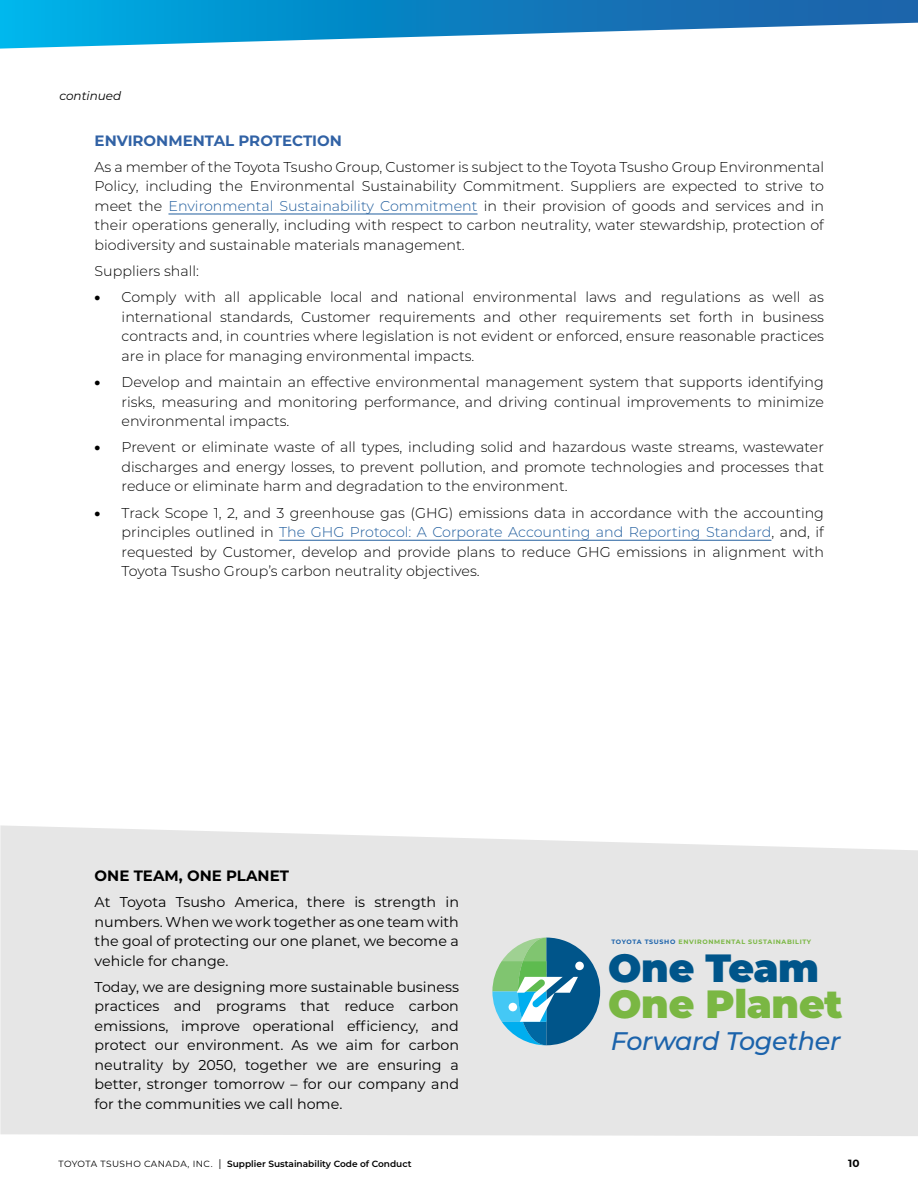
<style>
.page{position:relative;width:918px;height:1188px;background:#fff}
.page>*{position:absolute;margin:0;border:0;box-sizing:border-box;transform-origin:0 0}
.t1{font:900 39.3px "Montserrat";letter-spacing:-.01em;color:#7ab743}
.t2{font:900 39.3px "Montserrat";letter-spacing:-.01em;color:#00558a}
.t3{font:italic 500 25.5px "Montserrat";letter-spacing:-.01em;color:#1c63ab}
.t4{font:700 15px "Montserrat";color:#3162a5}
.t5{font:700 15px "Montserrat";color:#000}
.t6{font:300 14.25px/19.5px "Montserrat";color:#000;text-align:justify}
.t7{font:14.25px/19.5px "Montserrat";color:#000;text-align:justify}
.t8{font:italic 12px "Montserrat";color:#000}
.t9{font:700 10.5px "Montserrat";color:#000}
.t10{font:600 9px "Montserrat";color:#000}
.t11{font:700 6.3px "Montserrat";letter-spacing:.1em;color:#7ab743}
.s1{color:#215e9e}
.s2{font-weight:900}
.s3{color:#1c63ab}
.s4{font-weight:400}
.s5{font-weight:400;font-size:10.5px}
</style>
<div class="page">
<svg style="left:0;top:0;width:918px;height:49px"></svg>
<hr style="left:168px;top:214px;width:310px;height:1px;background:#215e9e">
<hr style="left:279px;top:540px;width:492px;height:1px;background:#215e9e">
<div style="left:0;top:825px;width:918px;height:311px;background:#e6e6e6"></div>
<svg style="left:492px;top:938px;width:108px;height:107px;background:#63a4b1"></svg>
<p class="t8" style="left:59px;top:88px;width:63px">continued</p>
<p class="t4" style="left:95px;top:130px;width:249px">ENVIRONMENTAL PROTECTION</p>
<p class="t6" style="left:95px;top:157px;width:731px">As a member of the Toyota Tsusho Group, Customer is subject to the Toyota Tsusho Group Environmental Policy, including the Environmental Sustainability Commitment. Suppliers are expected to strive to meet the <span class="s1">Environmental Sustainability Commitment</span> in their provision of goods and services and in their operations generally, including with respect to carbon neutrality, water stewardship, protection of biodiversity and sustainable materials management.</p>
<p class="t6" style="left:95px;top:261px;width:106px">Suppliers shall:</p>
<p class="t6" style="left:122px;top:287px;width:704px;text-indent:-27px"><span class="s2">•</span> Comply with all applicable local and national environmental laws and regulations as well as international standards, Customer requirements and other requirements set forth in business contracts and, in countries where legislation is not evident or enforced, ensure reasonable practices are in place for managing environmental impacts.</p>
<p class="t6" style="left:122px;top:372px;width:704px;text-indent:-27px"><span class="s2">•</span> Develop and maintain an effective environmental management system that supports identifying risks, measuring and monitoring performance, and driving continual improvements to minimize environmental impacts.</p>
<p class="t6" style="left:122px;top:437px;width:704px;text-indent:-27px"><span class="s2">•</span> Prevent or eliminate waste of all types, including solid and hazardous waste streams, wastewater discharges and energy losses, to prevent pollution, and promote technologies and processes that reduce or eliminate harm and degradation to the environment.</p>
<p class="t6" style="left:122px;top:502px;width:704px;text-indent:-27px"><span class="s2">•</span> Track Scope 1, 2, and 3 greenhouse gas (GHG) emissions data in accordance with the accounting principles outlined in <span class="s1">The GHG Protocol: A Corporate Accounting and Reporting Standard</span>, and, if requested by Customer, develop and provide plans to reduce GHG emissions in alignment with Toyota Tsusho Group’s carbon neutrality objectives.</p>
<p class="t5" style="left:95px;top:865px;width:196px">ONE TEAM, ONE PLANET</p>
<p class="t7" style="left:95px;top:892px;width:366px">At Toyota Tsusho America, there is strength in numbers. When we work together as one team with the goal of protecting our one planet, we become a vehicle for change.</p>
<p class="t7" style="left:95px;top:977px;width:366px">Today, we are designing more sustainable business practices and programs that reduce carbon emissions, improve operational efficiency, and protect our environment. As we aim for carbon neutrality by 2050, together we are ensuring a better, stronger tomorrow – for our company and for the communities we call home.</p>
<p class="t11" style="left:611px;top:937px;width:201px"><span class="s3">TOYOTA TSUSHO</span> ENVIRONMENTAL SUSTAINABILITY</p>
<h1 class="t2" style="left:608px;top:938px;width:212px">One Team</h1>
<h1 class="t1" style="left:608px;top:974px;width:236px">One Planet</h1>
<h2 class="t3" style="left:611px;top:1023px;width:231px">Forward Together</h2>
<p class="t10" style="left:58px;top:1157px;width:355px"><span class="s4">TOYOTA TSUSHO CANADA, INC.</span> <span class="s5">|</span> Supplier Sustainability Code of Conduct</p>
<p class="t9" style="left:848px;top:1156px;width:13px">10</p>
</div>
